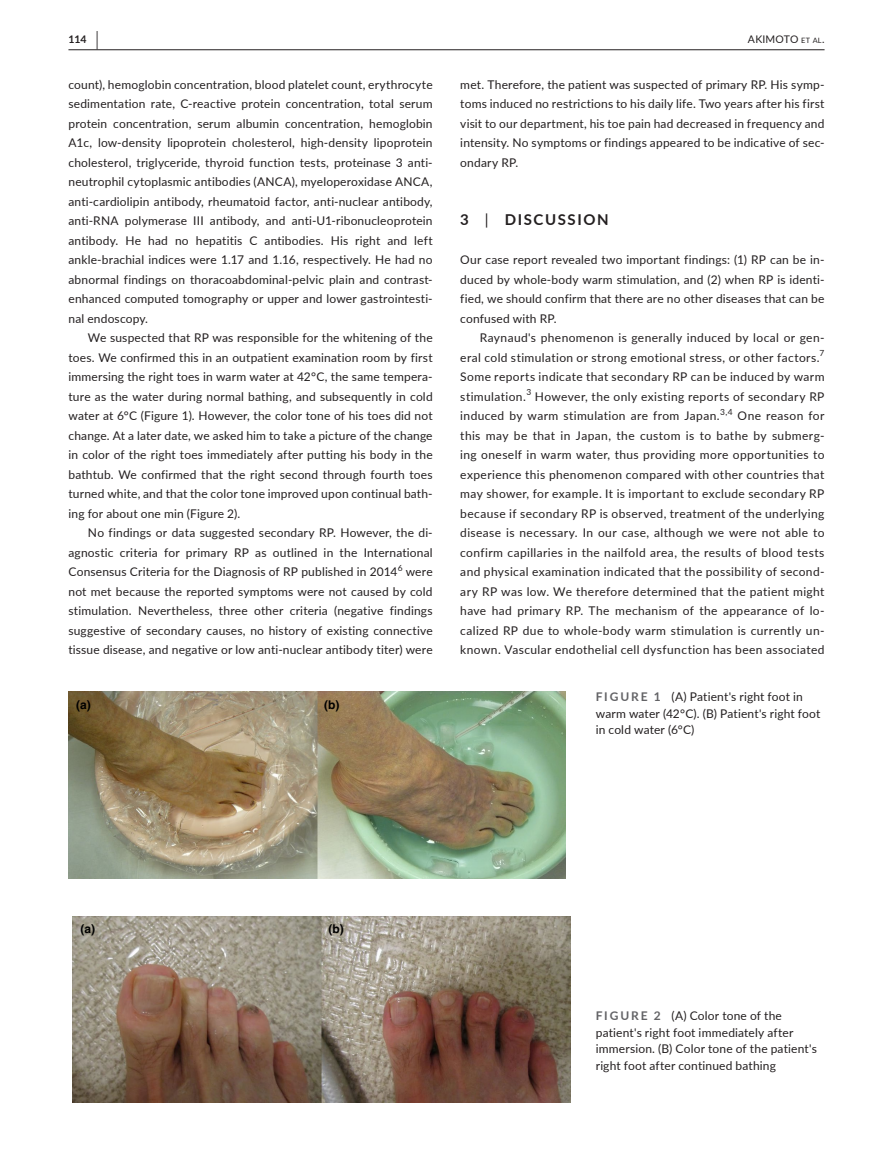
<style>
.page{position:relative;width:893px;height:1174px;background:#fff}
.page>*{position:absolute;margin:0;border:0;box-sizing:border-box;transform-origin:0 0}
.t1{font:700 15px "Lato";letter-spacing:.11em;color:#231f20}
.t2{font:12px/19.5px "Lato";letter-spacing:.015em;color:#231f20;text-align:justify}
.t3{font:700 12px "Helvetica";color:#000}
.t4{font:10.5px "Lato";letter-spacing:.015em;color:#231f20}
.t5{font:700 10.5px "Lato";color:#231f20}
.s1{font-size:19.5px}
.s2{font-size:7.35px}
.s3{font-weight:400}
.s4{font-weight:700;color:#636366}
</style>
<div class="page">
<hr style="left:68px;top:49px;width:756px;height:1px;background:#231f20">
<img style="left:68px;top:691px;width:498px;height:187px">
<img style="left:73px;top:916px;width:497px;height:186px">
<p class="t5" style="left:68px;top:31px;width:31px">114 <span class="s1">|</span></p>
<p class="t4" style="left:748px;top:31px;width:78px">AKIMOTO <span class="s2">et al</span>.</p>
<p class="t2" style="left:68px;top:74px;width:366px">count), hemoglobin concentration, blood platelet count, erythrocyte sedimentation rate, C-reactive protein concentration, total serum protein concentration, serum albumin concentration, hemoglobin A1c, low-density lipoprotein cholesterol, high-density lipoprotein cholesterol, triglyceride, thyroid function tests, proteinase 3 anti&shy;neutrophil cytoplasmic antibodies (ANCA), myeloperoxidase ANCA, anti-cardiolipin antibody, rheumatoid factor, anti-nuclear antibody, anti-RNA polymerase III antibody, and anti-U1-ribonucleoprotein antibody. He had no hepatitis C antibodies. His right and left ankle-brachial indices were 1.17 and 1.16, respectively. He had no abnormal findings on thoracoabdominal-pelvic plain and contrast&shy;enhanced computed tomography or upper and lower gastrointesti&shy;nal endoscopy.</p>
<p class="t2" style="left:68px;top:327px;width:366px;text-indent:20px">We suspected that RP was responsible for the whitening of the toes. We confirmed this in an outpatient examination room by first immersing the right toes in warm water at 42°C, the same tempera&shy;ture as the water during normal bathing, and subsequently in cold water at 6°C (Figure 1). However, the color tone of his toes did not change. At a later date, we asked him to take a picture of the change in color of the right toes immediately after putting his body in the bathtub. We confirmed that the right second through fourth toes turned white, and that the color tone improved upon continual bath&shy;ing for about one min (Figure 2).</p>
<p class="t2" style="left:68px;top:522px;width:366px;text-indent:20px">No findings or data suggested secondary RP. However, the di&shy;agnostic criteria for primary RP as outlined in the International Consensus Criteria for the Diagnosis of RP published in 2014<sup>6</sup> were not met because the reported symptoms were not caused by cold stimulation. Nevertheless, three other criteria (negative findings suggestive of secondary causes, no history of existing connective tissue disease, and negative or low anti-nuclear antibody titer) were</p>
<p class="t2" style="left:460px;top:74px;width:366px">met. Therefore, the patient was suspected of primary RP. His symp&shy;toms induced no restrictions to his daily life. Two years after his first visit to our department, his toe pain had decreased in frequency and intensity. No symptoms or findings appeared to be indicative of sec&shy;ondary RP.</p>
<p class="t1" style="left:460px;top:209px;width:150px">3 <span class="s3">|</span> DISCUSSION</p>
<p class="t2" style="left:460px;top:249px;width:366px">Our case report revealed two important findings: (1) RP can be in&shy;duced by whole-body warm stimulation, and (2) when RP is identi&shy;fied, we should confirm that there are no other diseases that can be confused with RP.</p>
<p class="t2" style="left:460px;top:327px;width:366px;text-indent:20px">Raynaud's phenomenon is generally induced by local or gen&shy;eral cold stimulation or strong emotional stress, or other factors.<sup>7<br></sup>Some reports indicate that secondary RP can be induced by warm stimulation.<sup>3</sup> However, the only existing reports of secondary RP induced by warm stimulation are from Japan.<sup>3,4</sup> One reason for this may be that in Japan, the custom is to bathe by submerg&shy;ing oneself in warm water, thus providing more opportunities to experience this phenomenon compared with other countries that may shower, for example. It is important to exclude secondary RP because if secondary RP is observed, treatment of the underlying disease is necessary. In our case, although we were not able to confirm capillaries in the nailfold area, the results of blood tests and physical examination indicated that the possibility of second&shy;ary RP was low. We therefore determined that the patient might have had primary RP. The mechanism of the appearance of lo&shy;calized RP due to whole-body warm stimulation is currently un&shy;known. Vascular endothelial cell dysfunction has been associated</p>
<p class="t2" style="left:596px;top:688px;width:226px;line-height:16.5px;text-align:left"><span class="s4">FIGURE 1</span> (A) Patient's right foot in warm water (42°C). (B) Patient's right foot in cold water (6°C)</p>
<p class="t3" style="left:76px;top:697px;width:16px">(a)</p>
<p class="t3" style="left:324px;top:697px;width:17px">(b)</p>
<p class="t3" style="left:80px;top:921px;width:16px">(a)</p>
<p class="t3" style="left:328px;top:921px;width:17px">(b)</p>
<p class="t2" style="left:596px;top:1007px;width:223px;line-height:16.5px;text-align:left"><span class="s4">FIGURE 2</span> (A) Color tone of the patient's right foot immediately after immersion. (B) Color tone of the patient's right foot after continued bathing</p>
</div>
